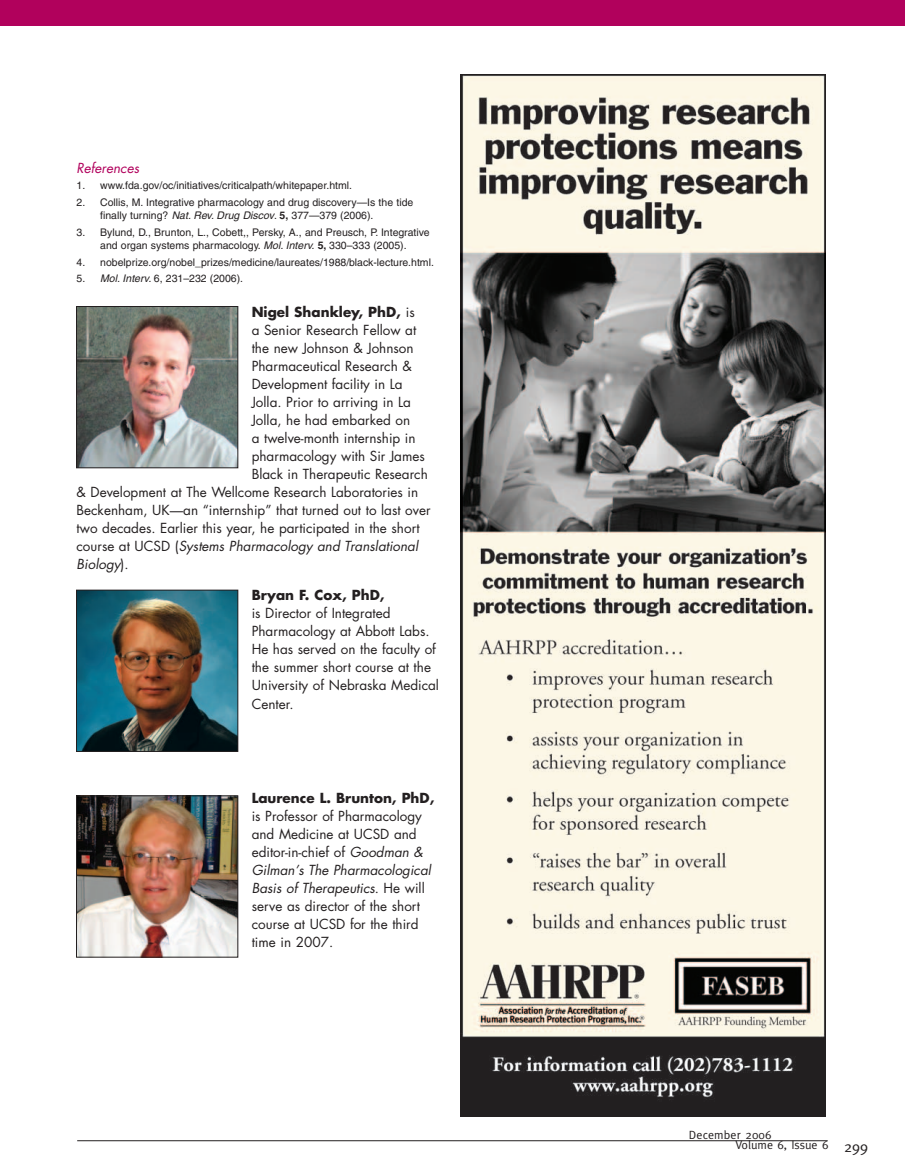
<style>
.page{position:relative;width:905px;height:1175px;background:#fff}
.page>*{position:absolute;margin:0;border:0;box-sizing:border-box;transform-origin:0 0}
.t1{font:15px "Meta";color:#231f20}
.t2{font:13.5px/18px "Futura";color:#231f20}
.t3{font:700 13.5px "Futura";color:#231f20}
.t4{font:italic 13.5px "Futura";color:#231f20}
.t5{font:italic 13.5px "Futura";color:#b1015c}
.t6{font:12px/10.5px "Meta";letter-spacing:.01em;color:#231f20}
.t7{font:10.5px/13.5px "Helvetica";color:#231f20}
.s1{font-style:italic}
.s2{font-weight:700}
.s3{font-weight:400}
.s4{font-style:normal}
</style>
<div class="page">
<hr style="left:77px;top:1140px;width:750px;height:1px;background:#231f20">
<div style="left:0;top:0;width:904px;height:25px;background:#b1015c"></div>
<img style="left:78px;top:308px;width:158px;height:158px">
<div style="left:76px;top:306px;width:162px;height:162px;border:1px solid #231f20"></div>
<img style="left:78px;top:592px;width:158px;height:158px">
<div style="left:76px;top:590px;width:162px;height:162px;border:1px solid #231f20"></div>
<img style="left:78px;top:797px;width:158px;height:158px">
<div style="left:76px;top:795px;width:162px;height:162px;border:1px solid #231f20"></div>
<img style="left:461px;top:74px;width:364px;height:1042px">
<p class="t5" style="left:76px;top:161px;width:64px">References</p>
<p class="t7" style="left:76px;top:180px;width:277px">1. www.fda.gov/oc/initiatives/criticalpath/whitepaper.html.</p>
<p class="t7" style="left:100px;top:196px;width:315px;text-indent:-24px">2. Collis, M. Integrative pharmacology and drug discovery—Is the tide finally turning? <span class="s1">Nat. Rev. Drug Discov</span>. <span class="s2">5,</span> 377—379 (2006).</p>
<p class="t7" style="left:77px;top:226px;width:354px;text-align:center">3. Bylund, D., Brunton, L., Cobett,, Persky, A., and Preusch, P. Integrative and organ systems pharmacology. <span class="s1">Mol. Interv.</span> <span class="s2">5,</span> 330–333 (2005).</p>
<p class="t7" style="left:77px;top:256px;width:359px">4. nobelprize.org/nobel_prizes/medicine/laureates/1988/black-lecture.html.</p>
<p class="t7" style="left:77px;top:273px;width:168px">5. <span class="s1">Mol. Interv.</span> 6, 231–232 (2006).</p>
<p class="t3" style="left:252px;top:306px;width:165px">Nigel Shankley, PhD, <span class="s3">is</span></p>
<p class="t2" style="left:252px;top:322px;width:166px">a Senior Research Fellow at</p>
<p class="t2" style="left:252px;top:340px;width:163px">the new Johnson &amp; Johnson</p>
<p class="t2" style="left:252px;top:358px;width:162px">Pharmaceutical Research &amp;</p>
<p class="t2" style="left:252px;top:376px;width:152px">Development facility in La</p>
<p class="t2" style="left:252px;top:394px;width:161px">Jolla. Prior to arriving in La</p>
<p class="t2" style="left:252px;top:412px;width:160px">Jolla, he had embarked on</p>
<p class="t2" style="left:252px;top:430px;width:165px">a twelve-month internship in</p>
<p class="t2" style="left:252px;top:448px;width:175px">pharmacology with Sir James</p>
<p class="t2" style="left:252px;top:466px;width:178px">Black in Therapeutic Research</p>
<p class="t2" style="left:76px;top:484px;width:343px">&amp; Development at The Wellcome Research Laboratories in</p>
<p class="t2" style="left:76px;top:502px;width:355px">Beckenham, UK—an “internship” that turned out to last over</p>
<p class="t2" style="left:76px;top:520px;width:344px">two decades. Earlier this year, he participated in the short</p>
<p class="t4" style="left:76px;top:540px;width:343px"><span class="s4">course at UCSD (</span>Systems Pharmacology and Translational</p>
<p class="t4" style="left:76px;top:558px;width:54px">Biology<span class="s4">).</span></p>
<p class="t3" style="left:252px;top:589px;width:134px">Bryan F. Cox, PhD,</p>
<p class="t2" style="left:252px;top:605px;width:189px">is Director of Integrated<br>Pharmacology at Abbott Labs.<br>He has served on the faculty of the summer short course at the<br>University of Nebraska Medical<br>Center.</p>
<p class="t3" style="left:252px;top:791px;width:184px">Laurence L. Brunton, PhD,</p>
<p class="t2" style="left:252px;top:808px;width:181px">is Professor of Pharmacology and Medicine at UCSD and editor-in-chief of <span class="s1">Goodman &amp;<br>Gilman’s The Pharmacological<br>Basis of Therapeutics</span>. He will serve as director of the short course at UCSD for the third time in 2007.</p>
<p class="t6" style="left:735px;top:1130px;width:94px;text-indent:-47px">December 2006<br>Volume 6, Issue 6</p>
<p class="t1" style="left:844px;top:1141px;width:26px">299</p>
</div>
